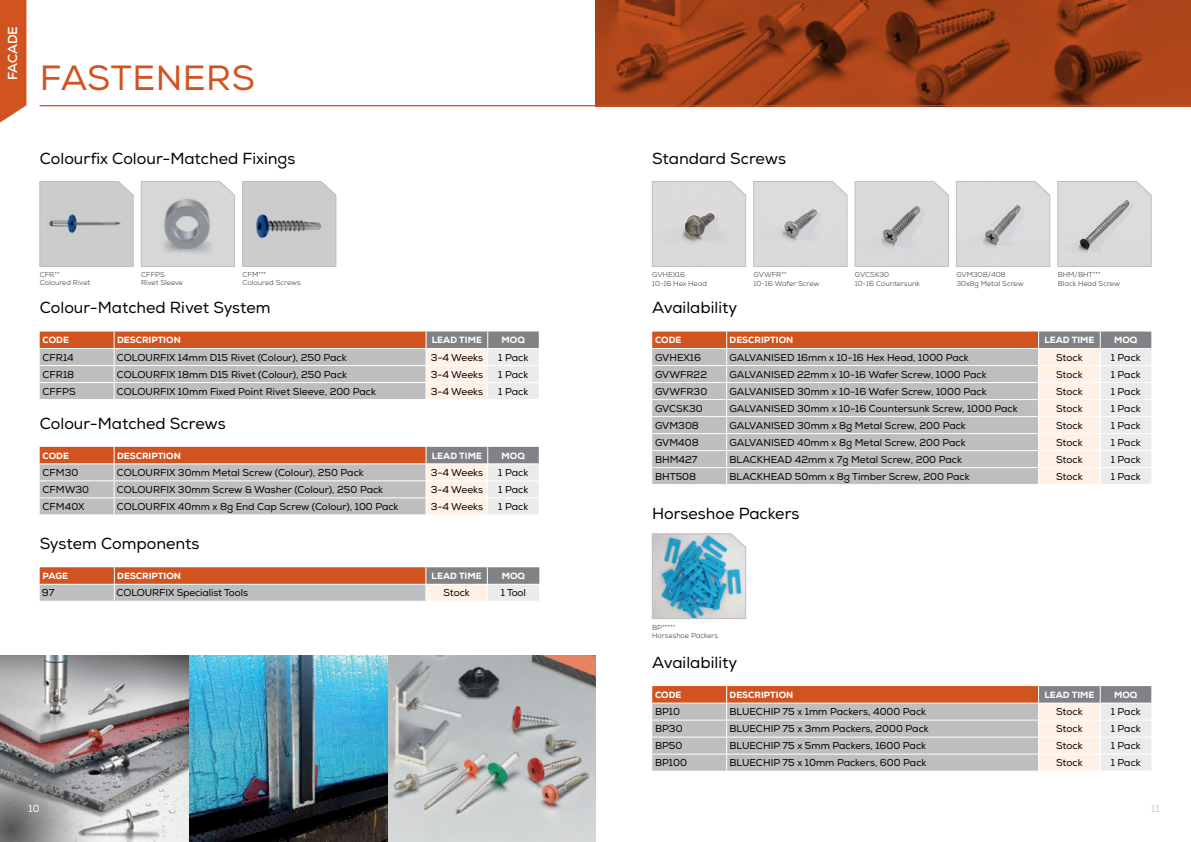
<style>
.page{position:relative;width:1191px;height:842px;background:#fff}
.page>*{position:absolute;margin:0;border:0;box-sizing:border-box;transform-origin:0 0}
.t1{font:35px "Nexa";letter-spacing:.015em;color:#d15420}
.t2{font:16px "Nexa";color:#000}
.t3{font:700 13px "Nexa";letter-spacing:-.01em;color:#fff}
.t4{font:10px "Nexa";color:#000}
.t5{font:10px "Nexa";color:#c7c8ca}
.t6{font:10px "Nexa";color:#fff}
.t7{font:800 9px "Nexa";letter-spacing:.005em;color:#fff}
.t8{font:7.2px/8.5px "Nexa";color:#4d4d4f}
</style>
<div class="page">
<img style="left:0;top:656px;width:595px;height:186px">
<svg style="left:40px;top:332px;width:499px;height:67px;background:#c9b2a8"></svg>
<svg style="left:40px;top:447px;width:499px;height:68px;background:#c9b2a9"></svg>
<svg style="left:40px;top:567px;width:499px;height:34px;background:#c69885"></svg>
<svg style="left:141px;top:181px;width:94px;height:86px;background:#c7c8c9"></svg>
<svg style="left:40px;top:181px;width:93px;height:86px;background:#c7c8c8"></svg>
<svg style="left:242px;top:181px;width:94px;height:86px;background:#c1c2c4"></svg>
<svg style="left:652px;top:332px;width:499px;height:153px;background:#cbc1bd"></svg>
<svg style="left:652px;top:686px;width:499px;height:85px;background:#c9b5ad"></svg>
<hr style="left:652px;top:703px;width:74px;height:1px;background:#fff">
<hr style="left:652px;top:720px;width:74px;height:1px;background:#fff">
<hr style="left:652px;top:737px;width:74px;height:1px;background:#fff">
<hr style="left:652px;top:754px;width:74px;height:1px;background:#fff">
<hr style="left:726px;top:703px;width:312px;height:1px;background:#fff">
<hr style="left:726px;top:720px;width:312px;height:1px;background:#fff">
<hr style="left:726px;top:737px;width:312px;height:1px;background:#fff">
<hr style="left:726px;top:754px;width:312px;height:1px;background:#fff">
<svg style="left:652px;top:181px;width:94px;height:86px;background:#d3d1d2"></svg>
<svg style="left:753px;top:181px;width:94px;height:86px;background:#d5d5d6"></svg>
<svg style="left:855px;top:181px;width:93px;height:86px;background:#d3d2d4"></svg>
<svg style="left:956px;top:181px;width:94px;height:86px;background:#d5d4d7"></svg>
<svg style="left:1057px;top:181px;width:94px;height:86px;background:#d4d3d5"></svg>
<svg style="left:652px;top:533px;width:94px;height:86px;background:#80b5c9"></svg>
<img style="left:595px;top:0;width:596px;height:105px">
<hr style="left:40px;top:105px;width:1151px;height:1px;background:#d15420">
<svg style="left:0;top:0;width:26px;height:123px;background:#d46030"></svg>
<svg style="left:0;top:734px;width:106px;height:108px;background:#8e8686"></svg>
<h3 class="t3" style="left:4px;top:80px;width:55px;rotate:-90deg">FACADE</h3>
<h1 class="t1" style="left:40px;top:57px;width:216px">FASTENERS</h1>
<h2 class="t2" style="left:40px;top:149px;width:257px">Colourfix Colour-Matched Fixings</h2>
<p class="t8" style="left:40px;top:270px;width:52px">CFR**<br>Coloured Rivet</p>
<p class="t8" style="left:141px;top:270px;width:44px">CFFPS<br>Rivet Sleeve</p>
<p class="t8" style="left:242px;top:270px;width:60px">CFM***<br>Coloured Screws</p>
<h2 class="t2" style="left:40px;top:298px;width:232px">Colour-Matched Rivet System</h2>
<p class="t7" style="left:43px;top:334px;width:28px">CODE</p>
<p class="t7" style="left:117px;top:334px;width:65px">DESCRIPTION</p>
<p class="t7" style="left:432px;top:334px;width:52px">LEAD TIME</p>
<p class="t7" style="left:501px;top:334px;width:25px">MOQ</p>
<p class="t4" style="left:43px;top:351px;width:33px">CFR14</p>
<p class="t4" style="left:117px;top:351px;width:231px">COLOURFIX 14mm D15 Rivet (Colour), 250 Pack</p>
<p class="t4" style="left:431px;top:351px;width:54px">3-4 Weeks</p>
<p class="t4" style="left:498px;top:351px;width:31px">1 Pack</p>
<p class="t4" style="left:43px;top:368px;width:33px">CFR18</p>
<p class="t4" style="left:117px;top:368px;width:232px">COLOURFIX 18mm D15 Rivet (Colour), 250 Pack</p>
<p class="t4" style="left:431px;top:368px;width:54px">3-4 Weeks</p>
<p class="t4" style="left:498px;top:368px;width:31px">1 Pack</p>
<p class="t4" style="left:43px;top:385px;width:35px">CFFPS</p>
<p class="t4" style="left:117px;top:385px;width:260px">COLOURFIX 10mm Fixed Point Rivet Sleeve, 200 Pack</p>
<p class="t4" style="left:431px;top:385px;width:54px">3-4 Weeks</p>
<p class="t4" style="left:498px;top:385px;width:31px">1 Pack</p>
<h2 class="t2" style="left:40px;top:414px;width:188px">Colour-Matched Screws</h2>
<p class="t7" style="left:43px;top:450px;width:28px">CODE</p>
<p class="t7" style="left:117px;top:450px;width:65px">DESCRIPTION</p>
<p class="t7" style="left:432px;top:450px;width:52px">LEAD TIME</p>
<p class="t7" style="left:501px;top:450px;width:25px">MOQ</p>
<p class="t4" style="left:43px;top:466px;width:37px">CFM30</p>
<p class="t4" style="left:117px;top:466px;width:248px">COLOURFIX 30mm Metal Screw (Colour), 250 Pack</p>
<p class="t4" style="left:431px;top:466px;width:54px">3-4 Weeks</p>
<p class="t4" style="left:498px;top:466px;width:31px">1 Pack</p>
<p class="t4" style="left:43px;top:483px;width:48px">CFMW30</p>
<p class="t4" style="left:117px;top:483px;width:268px">COLOURFIX 30mm Screw &amp; Washer (Colour), 250 Pack</p>
<p class="t4" style="left:431px;top:483px;width:54px">3-4 Weeks</p>
<p class="t4" style="left:498px;top:483px;width:31px">1 Pack</p>
<p class="t4" style="left:43px;top:500px;width:44px">CFM40X</p>
<p class="t4" style="left:117px;top:500px;width:283px">COLOURFIX 40mm x 8g End Cap Screw (Colour), 100 Pack</p>
<p class="t4" style="left:431px;top:500px;width:54px">3-4 Weeks</p>
<p class="t4" style="left:498px;top:500px;width:31px">1 Pack</p>
<h2 class="t2" style="left:40px;top:534px;width:161px">System Components</h2>
<p class="t7" style="left:43px;top:570px;width:27px">PAGE</p>
<p class="t7" style="left:117px;top:570px;width:65px">DESCRIPTION</p>
<p class="t7" style="left:431px;top:570px;width:52px">LEAD TIME</p>
<p class="t7" style="left:501px;top:570px;width:25px">MOQ</p>
<p class="t4" style="left:42px;top:587px;width:14px">97</p>
<p class="t4" style="left:117px;top:587px;width:133px">COLOURFIX Specialist Tools</p>
<p class="t4" style="left:443px;top:587px;width:28px">Stock</p>
<p class="t4" style="left:501px;top:587px;width:27px">1 Tool</p>
<p class="t6" style="left:29px;top:803px;width:13px">10</p>
<h2 class="t2" style="left:652px;top:149px;width:135px">Standard Screws</h2>
<p class="t8" style="left:652px;top:271px;width:56px">GVHEX16<br>10-16 Hex Head</p>
<p class="t8" style="left:753px;top:271px;width:68px">GVWFR**<br>10-16 Wafer Screw</p>
<p class="t8" style="left:855px;top:271px;width:66px">GVCSK30<br>10-16 Countersunk</p>
<p class="t8" style="left:956px;top:271px;width:69px">GVM308/408<br>30x8g Metal Screw</p>
<p class="t8" style="left:1057px;top:271px;width:64px">BHM/BHT***<br>Black Head Screw</p>
<h2 class="t2" style="left:652px;top:298px;width:87px">Availability</h2>
<p class="t7" style="left:655px;top:334px;width:28px">CODE</p>
<p class="t7" style="left:729px;top:334px;width:65px">DESCRIPTION</p>
<p class="t7" style="left:1044px;top:334px;width:52px">LEAD TIME</p>
<p class="t7" style="left:1114px;top:334px;width:25px">MOQ</p>
<p class="t4" style="left:655px;top:351px;width:48px">GVHEX16</p>
<p class="t4" style="left:729px;top:351px;width:241px">GALVANISED 16mm x 10-16 Hex Head, 1000 Pack</p>
<p class="t4" style="left:1056px;top:351px;width:28px">Stock</p>
<p class="t4" style="left:1110px;top:351px;width:31px">1 Pack</p>
<p class="t4" style="left:655px;top:368px;width:54px">GVWFR22</p>
<p class="t4" style="left:729px;top:368px;width:259px">GALVANISED 22mm x 10-16 Wafer Screw, 1000 Pack</p>
<p class="t4" style="left:1056px;top:368px;width:28px">Stock</p>
<p class="t4" style="left:1110px;top:368px;width:31px">1 Pack</p>
<p class="t4" style="left:655px;top:385px;width:54px">GVWFR30</p>
<p class="t4" style="left:729px;top:385px;width:259px">GALVANISED 30mm x 10-16 Wafer Screw, 1000 Pack</p>
<p class="t4" style="left:1056px;top:385px;width:28px">Stock</p>
<p class="t4" style="left:1110px;top:385px;width:31px">1 Pack</p>
<p class="t4" style="left:655px;top:402px;width:49px">GVCSK30</p>
<p class="t4" style="left:729px;top:402px;width:290px">GALVANISED 30mm x 10-16 Countersunk Screw, 1000 Pack</p>
<p class="t4" style="left:1056px;top:402px;width:28px">Stock</p>
<p class="t4" style="left:1110px;top:402px;width:31px">1 Pack</p>
<p class="t4" style="left:655px;top:419px;width:45px">GVM308</p>
<p class="t4" style="left:729px;top:419px;width:238px">GALVANISED 30mm x 8g Metal Screw, 200 Pack</p>
<p class="t4" style="left:1056px;top:419px;width:28px">Stock</p>
<p class="t4" style="left:1110px;top:419px;width:31px">1 Pack</p>
<p class="t4" style="left:655px;top:436px;width:45px">GVM408</p>
<p class="t4" style="left:729px;top:436px;width:238px">GALVANISED 40mm x 8g Metal Screw, 200 Pack</p>
<p class="t4" style="left:1056px;top:436px;width:28px">Stock</p>
<p class="t4" style="left:1110px;top:436px;width:31px">1 Pack</p>
<p class="t4" style="left:655px;top:453px;width:44px">BHM427</p>
<p class="t4" style="left:729px;top:453px;width:234px">BLACKHEAD 42mm x 7g Metal Screw, 200 Pack</p>
<p class="t4" style="left:1056px;top:453px;width:28px">Stock</p>
<p class="t4" style="left:1110px;top:453px;width:31px">1 Pack</p>
<p class="t4" style="left:655px;top:470px;width:43px">BHT508</p>
<p class="t4" style="left:729px;top:470px;width:242px">BLACKHEAD 50mm x 8g Timber Screw, 200 Pack</p>
<p class="t4" style="left:1056px;top:470px;width:28px">Stock</p>
<p class="t4" style="left:1110px;top:470px;width:31px">1 Pack</p>
<h2 class="t2" style="left:652px;top:504px;width:149px">Horseshoe Packers</h2>
<p class="t8" style="left:652px;top:623px;width:67px">BP*****<br>Horseshoe Packers</p>
<h2 class="t2" style="left:652px;top:653px;width:87px">Availability</h2>
<p class="t7" style="left:655px;top:689px;width:28px">CODE</p>
<p class="t7" style="left:729px;top:689px;width:65px">DESCRIPTION</p>
<p class="t7" style="left:1044px;top:689px;width:52px">LEAD TIME</p>
<p class="t7" style="left:1114px;top:689px;width:25px">MOQ</p>
<p class="t4" style="left:655px;top:706px;width:27px">BP10</p>
<p class="t4" style="left:729px;top:706px;width:198px">BLUECHIP 75 x 1mm Packers, 4000 Pack</p>
<p class="t4" style="left:1056px;top:706px;width:28px">Stock</p>
<p class="t4" style="left:1110px;top:706px;width:31px">1 Pack</p>
<p class="t4" style="left:655px;top:723px;width:29px">BP30</p>
<p class="t4" style="left:729px;top:723px;width:201px">BLUECHIP 75 x 3mm Packers, 2000 Pack</p>
<p class="t4" style="left:1056px;top:723px;width:28px">Stock</p>
<p class="t4" style="left:1110px;top:723px;width:31px">1 Pack</p>
<p class="t4" style="left:655px;top:740px;width:29px">BP50</p>
<p class="t4" style="left:729px;top:740px;width:198px">BLUECHIP 75 x 5mm Packers, 1600 Pack</p>
<p class="t4" style="left:1056px;top:740px;width:28px">Stock</p>
<p class="t4" style="left:1110px;top:740px;width:31px">1 Pack</p>
<p class="t4" style="left:655px;top:757px;width:33px">BP100</p>
<p class="t4" style="left:729px;top:757px;width:198px">BLUECHIP 75 x 10mm Packers, 600 Pack</p>
<p class="t4" style="left:1056px;top:757px;width:28px">Stock</p>
<p class="t4" style="left:1110px;top:757px;width:31px">1 Pack</p>
<p class="t5" style="left:1151px;top:803px;width:10px">11</p>
</div>
